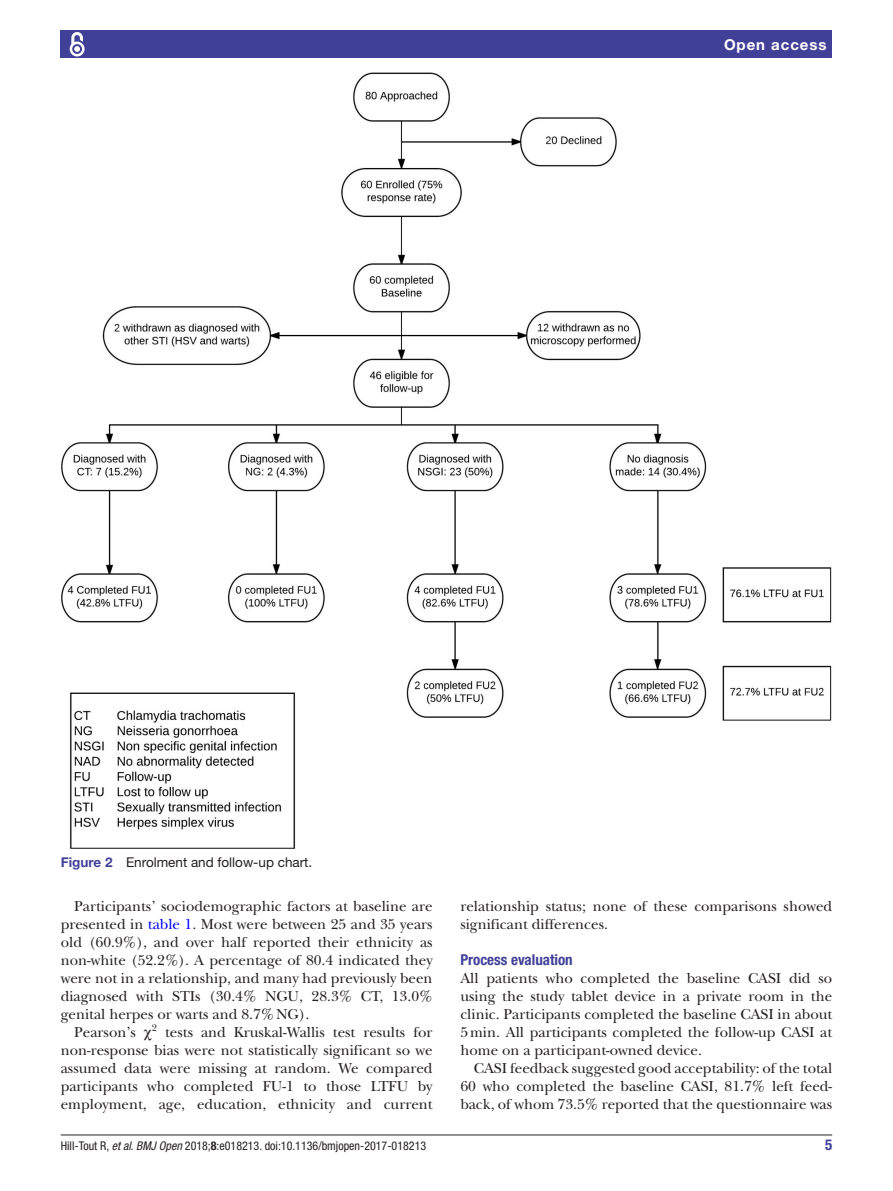
<style>
.page{position:relative;width:893px;height:1191px;background:#fff}
.page>*{position:absolute;margin:0;border:0;box-sizing:border-box;transform-origin:0 0}
.t1{font:15px/18px "New Baskerville";color:#231f20;text-align:justify}
.t2{font:700 condensed 15px "Helvetica Neue LT Std";color:#414099}
.t3{font:700 15px "Helvetica Neue LT Std";letter-spacing:.065em;color:#fff}
.t4{font:13.5px "Helvetica Neue LT Std";color:#231f20}
.t5{font:condensed 12px "Helvetica Neue LT Std";color:#231f20}
.t6{font:9.9px "New Baskerville";color:#231f20}
.s1{font-weight:700;color:#414099}
.s2{color:#00f}
.s3{font-style:italic}
.s4{font-weight:700}
</style>
<div class="page">
<hr style="left:61px;top:1134px;width:771px;height:1px;background:#231f20">
<div style="left:61px;top:31px;width:771px;height:27px;background:#414099"></div>
<svg style="left:69px;top:32px;width:16px;height:25px"></svg>
<img style="left:61px;top:73px;width:771px;height:776px">
<p class="t3" style="left:724px;top:35px;width:104px">Open access</p>
<p class="t4" style="left:61px;top:854px;width:253px"><span class="s1">Figure 2</span> Enrolment and follow-up chart.</p>
<p class="t1" style="left:74px;top:897px;width:360px">Participants’ sociodemographic factors at baseline are</p>
<p class="t1" style="left:61px;top:915px;width:373px">presented in <span class="s2">table 1</span>. Most were between 25 and 35 years</p>
<p class="t1" style="left:61px;top:933px;width:373px">old (60.9%), and over half reported their ethnicity as</p>
<p class="t1" style="left:61px;top:951px;width:373px">non-white (52.2%). A percentage of 80.4 indicated they</p>
<p class="t1" style="left:61px;top:969px;width:373px">were not in a relationship, and many had previously been</p>
<p class="t1" style="left:61px;top:987px;width:373px">diagnosed with STIs (30.4% NGU, 28.3% CT, 13.0%</p>
<p class="t1" style="left:61px;top:1005px;width:250px">genital herpes or warts and 8.7%NG).</p>
<p class="t1" style="left:74px;top:1023px;width:63px">Pearson’s</p>
<p class="t6" style="left:152px;top:1021px;width:7px">2</p>
<p class="t1" style="left:61px;top:1023px;width:373px;text-indent:104px">tests and Kruskal-Wallis test results for non-response bias were not statistically significant so we assumed data were missing at random. We compared participants who completed FU-1 to those LTFU by employment, age, education, ethnicity and current</p>
<p class="t1" style="left:460px;top:897px;width:373px">relationship status; none of these comparisons showed significant differences.</p>
<p class="t2" style="left:460px;top:951px;width:114px">Process evaluation</p>
<p class="t1" style="left:460px;top:969px;width:373px">All patients who completed the baseline CASI did so using the study tablet device in a private room in the clinic. Participants completed the baseline CASI in about 5min. All participants completed the follow-up CASI at home on a participant-owned device.</p>
<p class="t1" style="left:460px;top:1059px;width:373px;text-indent:14px">CASI feedback suggested good acceptability: of the total 60 who completed the baseline CASI, 81.7% left feed&shy;back, of whom 73.5% reported that the questionnaire was</p>
<p class="t5" style="left:61px;top:1138px;width:367px">Hill-Tout R, <span class="s3">et al</span>. <span class="s3">BMJ Open</span> 2018;<span class="s4">8</span>:e018213. doi:10.1136/bmjopen-2017-018213</p>
<p class="t2" style="left:825px;top:1135px;width:9px">5</p>
</div>
